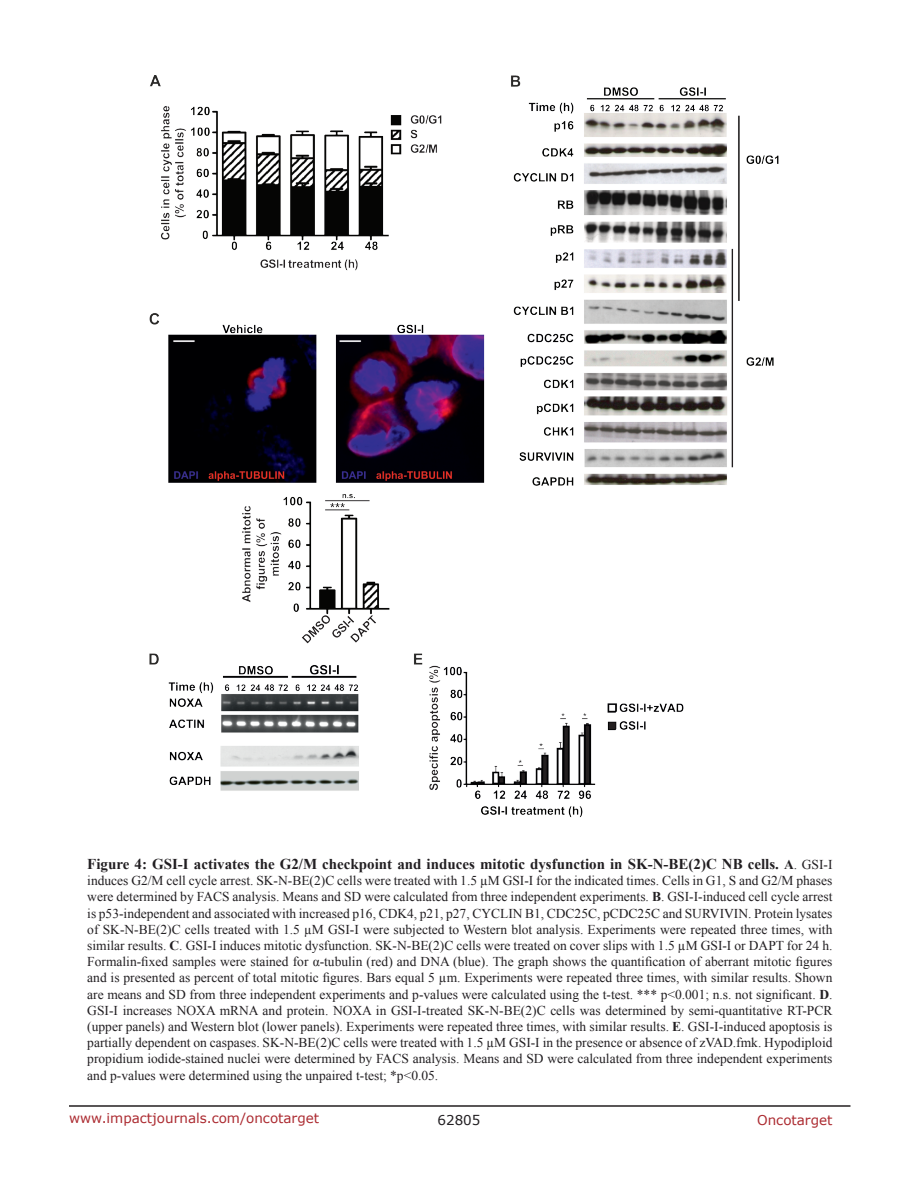
<style>
.page{position:relative;width:918px;height:1188px;background:#fff}
.page>*{position:absolute;margin:0;border:0;box-sizing:border-box;transform-origin:0 0}
.FigureText{font:700 15px "Times New Roman";color:#221f22}
.FigureText-2{font:13.5px/16.2px "Times New Roman";color:#221f22;text-align:justify}
.t1{font:13.5px "Verdana";color:#ac2b31}
.t2{font:13.5px "Verdana";color:#221f22}
.s1{font-size:13.5px}
.s2{font-weight:400;font-size:13.5px}
.s3{font-weight:700}
</style>
<div class="page">
<hr style="left:69px;top:1105px;width:781px;height:2px;background:#231f20">
<img style="left:149px;top:76px;width:630px;height:742px">
<p class="FigureText" style="left:87px;top:854px;width:747px">Figure 4: GSI-I activates the G2/M checkpoint and induces mitotic dysfunction in SK-N-BE(2)C NB cells. <span class="s1">A</span><span class="s2">. GSI-I</span></p>
<p class="FigureText-2" style="left:87px;top:872px;width:747px">induces G2/M cell cycle arrest. SK-N-BE(2)C cells were treated with 1.5 µM GSI-I for the indicated times. Cells in G1, S and G2/M phases were determined by FACS analysis. Means and SD were calculated from three independent experiments. <span class="s3">B</span>. GSI-I-induced cell cycle arrest is p53-independent and associated with increased p16, CDK4, p21, p27, CYCLIN B1, CDC25C, pCDC25C and SURVIVIN. Protein lysates of SK-N-BE(2)C cells treated with 1.5 µM GSI-I were subjected to Western blot analysis. Experiments were repeated three times, with similar results. <span class="s3">C</span>. GSI-I induces mitotic dysfunction. SK-N-BE(2)C cells were treated on cover slips with 1.5 µM GSI-I or DAPT for 24 h.<br>Formalin-fixed samples were stained for α-tubulin (red) and DNA (blue). The graph shows the quantification of aberrant mitotic figures and is presented as percent of total mitotic figures. Bars equal 5 µm. Experiments were repeated three times, with similar results. Shown are means and SD from three independent experiments and p-values were calculated using the t-test. *** p&lt;0.001; n.s. not significant. <span class="s3">D</span>.<br>GSI-I increases NOXA mRNA and protein. NOXA in GSI-I-treated SK-N-BE(2)C cells was determined by semi-quantitative RT-PCR (upper panels) and Western blot (lower panels). Experiments were repeated three times, with similar results. <span class="s3">E</span>. GSI-I-induced apoptosis is partially dependent on caspases. SK-N-BE(2)C cells were treated with 1.5 µM GSI-I in the presence or absence of zVAD.fmk. Hypodiploid propidium iodide-stained nuclei were determined by FACS analysis. Means and SD were calculated from three independent experiments and p-values were determined using the unpaired t-test; *p&lt;0.05.</p>
<p class="t1" style="left:69px;top:1109px;width:252px">www.impactjournals.com/oncotarget</p>
<p class="t2" style="left:438px;top:1111px;width:44px">62805</p>
<p class="t1" style="left:757px;top:1111px;width:77px">Oncotarget</p>
</div>
